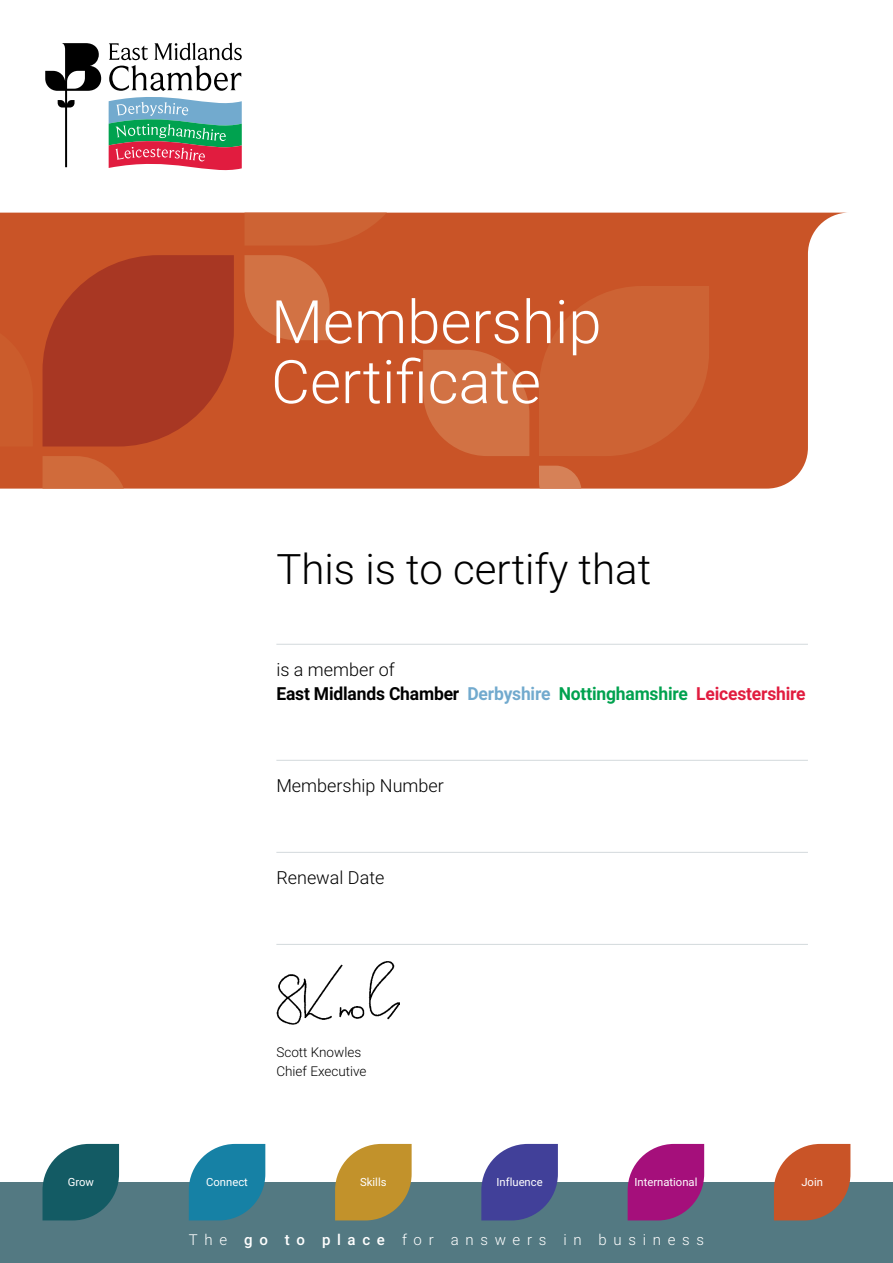
<style>
.page{position:relative;width:893px;height:1263px;background:#fff}
.page>*{position:absolute;margin:0;border:0;box-sizing:border-box;transform-origin:0 0}
.t1{font:300 60px/60px "Roboto";color:#fff}
.t2{font:300 42px "Roboto";color:#000}
.t3{font:700 18px/24px "Roboto";letter-spacing:-.01em;color:#000}
.t4{font:300 18px "Roboto";color:#000}
.t5{font:300 15px "Roboto";letter-spacing:.445em;color:#fff}
.t6{font:300 13.5px/19.5px "Roboto";color:#000}
.t7{font:11.25px "Roboto";color:#fff}
.s1{font-weight:300}
.s2{color:#72aace}
.s3{color:#00a24f}
.s4{color:#e11c3f}
.s5{font-weight:500}
</style>
<div class="page">
<svg style="left:45px;top:43px;width:56px;height:124px"></svg>
<svg style="left:109px;top:43px;width:133px;height:127px"></svg>
<div style="left:0;top:1182px;width:893px;height:81px;background:#537982"></div>
<svg style="left:628px;top:1144px;width:76px;height:76px;background:#a52985"></svg>
<svg style="left:774px;top:1144px;width:76px;height:76px;background:#c4643e"></svg>
<svg style="left:481px;top:1144px;width:77px;height:76px"></svg>
<svg style="left:335px;top:1144px;width:77px;height:76px;background:#be9843"></svg>
<svg style="left:189px;top:1144px;width:76px;height:76px;background:#2c8aa9"></svg>
<svg style="left:43px;top:1144px;width:76px;height:76px;background:#296972"></svg>
<svg style="left:0;top:213px;width:843px;height:276px;background:#cc6036"></svg>
<div style="left:0;top:326px;width:33px;height:120px;background:#cb5c2c"></div>
<svg style="left:423px;top:350px;width:106px;height:106px;background:#d06d3f"></svg>
<svg style="left:43px;top:456px;width:81px;height:33px;background:#ce6738"></svg>
<svg style="left:539px;top:466px;width:42px;height:23px"></svg>
<svg style="left:244px;top:255px;width:86px;height:85px;background:#d06c3f"></svg>
<svg style="left:244px;top:213px;width:143px;height:33px;background:#cc6031"></svg>
<svg style="left:539px;top:286px;width:170px;height:170px;background:#cc6031"></svg>
<svg style="left:43px;top:255px;width:191px;height:191px;background:#ad3b23"></svg>
<hr style="left:276px;top:644px;width:532px;height:1px;background:#d3d9dc">
<hr style="left:276px;top:760px;width:532px;height:1px;background:#d3d9dc">
<hr style="left:276px;top:852px;width:532px;height:1px;background:#d3d9dc">
<hr style="left:276px;top:944px;width:532px;height:1px;background:#d3d9dc">
<img style="left:276px;top:961px;width:123px;height:63px">
<h1 class="t1" style="left:271px;top:290px;width:332px">Membership<br>Certificate</h1>
<h2 class="t2" style="left:276px;top:540px;width:376px">This is to certify that</h2>
<p class="t3" style="left:276px;top:657px;width:531px"><span class="s1">is a member of<br></span>East Midlands Chamber <span class="s2">Derbyshire</span> <span class="s3">Nottinghamshire</span> <span class="s4">Leicestershire</span></p>
<p class="t4" style="left:276px;top:773px;width:169px">Membership Number</p>
<p class="t4" style="left:276px;top:865px;width:110px">Renewal Date</p>
<p class="t6" style="left:276px;top:1042px;width:92px">Scott Knowles<br>Chief Executive</p>
<p class="t7" style="left:68px;top:1174px;width:28px">Grow</p>
<p class="t7" style="left:206px;top:1174px;width:43px">Connect</p>
<p class="t7" style="left:360px;top:1174px;width:28px">Skills</p>
<p class="t7" style="left:497px;top:1174px;width:48px">Influence</p>
<p class="t7" style="left:634px;top:1174px;width:64px">International</p>
<p class="t7" style="left:801px;top:1174px;width:23px">Join</p>
<p class="t5" style="left:189px;top:1229px;width:517px">The <span class="s5">go to place</span> for answers in business</p>
</div>
